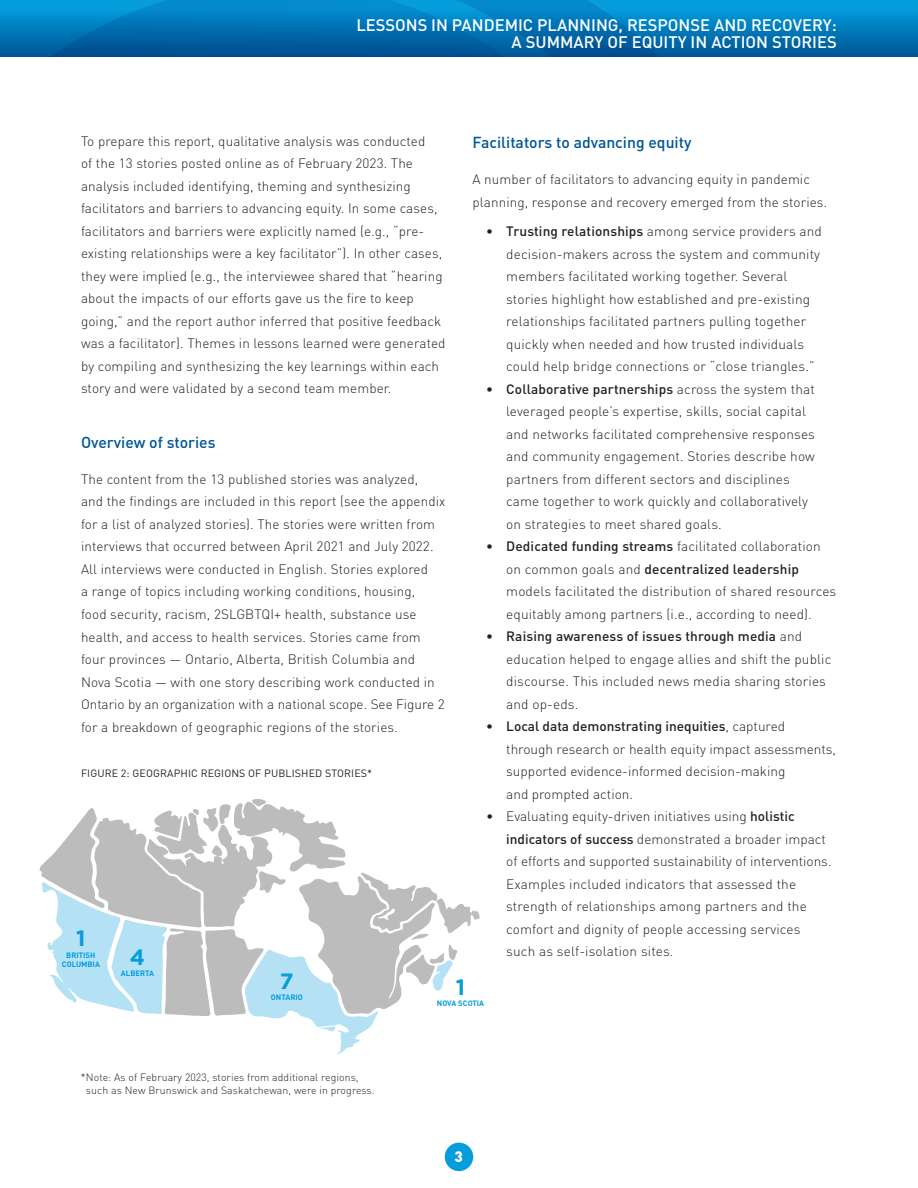
<style>
.page{position:relative;width:918px;height:1188px;background:#fff}
.page>*{position:absolute;margin:0;border:0;box-sizing:border-box;transform-origin:0 0}
.t1{font:700 22.2px "Gotham HTF";color:#069ddc}
.t2{font:500 16.5px/17.2px "DIN";color:#fff;text-align:right}
.t3{font:500 15.75px "DIN";color:#005595}
.t4{font:900 15px "DIN";color:#fff}
.t5{font:300 13.5px/22.5px "DIN";letter-spacing:.01em;color:#231f20}
.t6{font:300 10.5px/13.5px "DIN";letter-spacing:.01em;color:#231f20}
.t7{font:10.5px "DIN";letter-spacing:.01em;color:#231f20}
.t8{font:700 7.8px/8.9px "DIN";color:#069ddc;text-align:center}
.s1{font-weight:500}
</style>
<div class="page">
<div style="left:0;top:0;width:918px;height:57px;background:linear-gradient(to bottom,#05a6e5,#005495)"></div>
<svg style="left:0;top:0;width:813px;height:57px;background:#0174b5"></svg>
<div style="left:445px;top:1143px;width:28px;height:28px;background:#069ddc;border-radius:50%"></div>
<svg style="left:39px;top:799px;width:441px;height:255px"></svg>
<p class="t2" style="left:356px;top:16px;width:482px">LESSONS IN PANDEMIC PLANNING, RESPONSE AND RECOVERY:<br>A SUMMARY OF EQUITY IN ACTION STORIES</p>
<p class="t5" style="left:81px;top:130px;width:366px">To prepare this report, qualitative analysis was conducted<br>of the 13 stories posted online as of February 2023. The analysis included identifying, theming and synthesizing facilitators and barriers to advancing equity. In some cases, facilitators and barriers were explicitly named (e.g., “pre&shy;existing relationships were a key facilitator”). In other cases, they were implied (e.g., the interviewee shared that “hearing about the impacts of our efforts gave us the fire to keep going,” and the report author inferred that positive feedback was a facilitator). Themes in lessons learned were generated by compiling and synthesizing the key learnings within each story and were validated by a second team member.</p>
<p class="t3" style="left:81px;top:432px;width:136px">Overview of stories</p>
<p class="t5" style="left:81px;top:468px;width:366px">The content from the 13 published stories was analyzed,<br>and the findings are included in this report (see the appendix for a list of analyzed stories). The stories were written from interviews that occurred between April 2021 and July 2022.<br>All interviews were conducted in English. Stories explored<br>a range of topics including working conditions, housing,<br>food security, racism, 2SLGBTQI+ health, substance use health, and access to health services. Stories came from four provinces — Ontario, Alberta, British Columbia and Nova Scotia — with one story describing work conducted in Ontario by an organization with a national scope. See Figure 2 for a breakdown of geographic regions of the stories.</p>
<p class="t7" style="left:81px;top:767px;width:293px">FIGURE 2: GEOGRAPHIC REGIONS OF PUBLISHED STORIES*</p>
<h1 class="t1" style="left:76px;top:926px;width:11px">1</h1>
<p class="t8" style="left:62px;top:950px;width:40px">BRITISH<br>COLUMBIA</p>
<h1 class="t1" style="left:130px;top:944px;width:17px">4</h1>
<p class="t3" style="left:472px;top:133px;width:221px">Facilitators to advancing equity</p>
<p class="t5" style="left:472px;top:168px;width:356px">A number of facilitators to advancing equity in pandemic planning, response and recovery emerged from the stories.</p>
<p class="t5" style="left:506px;top:220px;width:317px;text-indent:-20px"><span class="s1">• Trusting relationships</span> among service providers and decision-makers across the system and community members facilitated working together. Several stories highlight how established and pre-existing relationships facilitated partners pulling together quickly when needed and how trusted individuals could help bridge connections or “close triangles.”</p>
<p class="t5" style="left:506px;top:378px;width:310px;text-indent:-20px"><span class="s1">• Collaborative partnerships</span> across the system that leveraged people’s expertise, skills, social capital and networks facilitated comprehensive responses and community engagement. Stories describe how partners from different sectors and disciplines came together to work quickly and collaboratively on strategies to meet shared goals.</p>
<p class="t5" style="left:506px;top:535px;width:332px;text-indent:-20px"><span class="s1">• Dedicated funding streams</span> facilitated collaboration on common goals and <span class="s1">decentralized leadership </span>models facilitated the distribution of shared resources equitably among partners (i.e., according to need).</p>
<p class="t5" style="left:506px;top:625px;width:327px;text-indent:-20px"><span class="s1">• Raising awareness of issues through media</span> and education helped to engage allies and shift the public discourse. This included news media sharing stories and op-eds.</p>
<p class="t5" style="left:506px;top:715px;width:331px;text-indent:-20px"><span class="s1">• Local data demonstrating inequities</span>, captured<br>through research or health equity impact assessments, supported evidence-informed decision-making<br>and prompted action.</p>
<p class="t5" style="left:506px;top:805px;width:327px;text-indent:-20px">• Evaluating equity-driven initiatives using <span class="s1">holistic indicators of success</span> demonstrated a broader impact of efforts and supported sustainability of interventions.<br>Examples included indicators that assessed the strength of relationships among partners and the comfort and dignity of people accessing services such as self-isolation sites.</p>
<p class="t8" style="left:121px;top:969px;width:35px">ALBERTA</p>
<h1 class="t1" style="left:280px;top:968px;width:15px">7</h1>
<h1 class="t1" style="left:456px;top:974px;width:11px">1</h1>
<p class="t8" style="left:271px;top:992px;width:33px">ONTARIO</p>
<p class="t8" style="left:437px;top:999px;width:49px">NOVA SCOTIA</p>
<p class="t6" style="left:86px;top:1070px;width:290px;text-indent:-5px">*Note: As of February 2023, stories from additional regions, such as New Brunswick and Saskatchewan, were in progress.</p>
<p class="t4" style="left:455px;top:1146px;width:10px">3</p>
</div>
